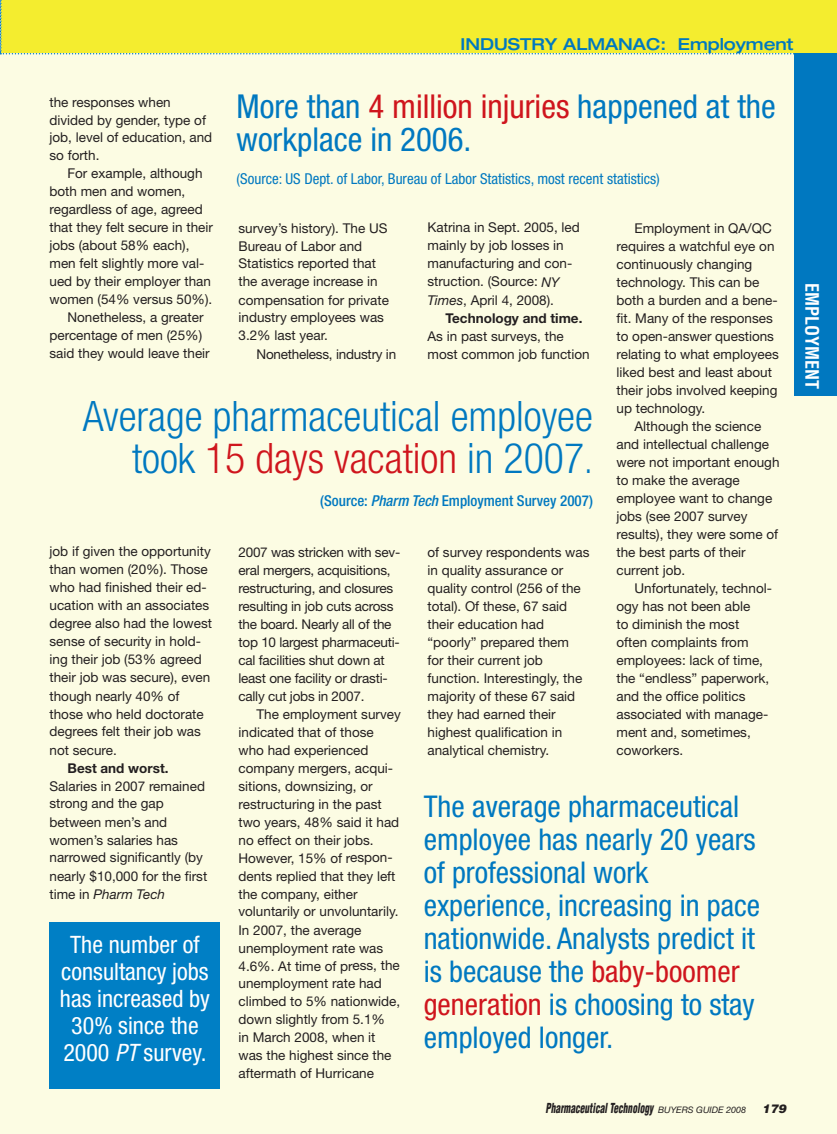
<style>
.page{position:relative;width:837px;height:1134px;background:#fff}
.page>*{position:absolute;margin:0;border:0;box-sizing:border-box;transform-origin:0 0}
.t1{font:300 condensed 42px/42px "Helvetica Neue";color:#0078c0;text-align:right}
.t2{font:condensed 33px/33px "Helvetica Neue";color:#0078c0}
.t3{font:condensed 30px/33px "Helvetica Neue";color:#0078c0}
.t4{font:condensed 24px/27px "Helvetica Neue";color:#fff;text-align:center}
.t5{font:700 condensed 18px "Helvetica";color:#fff}
.t6{font:500 expanded 16.5px "Helvetica Neue";color:#0078c0}
.t7{font:condensed 15px "Helvetica Neue";color:#0078c0}
.t8{font:500 condensed 15px "Helvetica Neue";color:#0078c0}
.t9{font:13.5px/18px "Helvetica Neue";color:#231f20}
.t10{font:italic 900 condensed 13.5px "Helvetica";color:#231f20;scale:.7 1}
.t11{font:700 13.5px "Helvetica Neue";color:#231f20}
.t12{font:italic 900 12px "Helvetica";color:#231f20}
.s1{color:#cf151d}
.s2{font-style:italic}
.s3{font-size:36px}
.s4{font-family:"Helvetica Neue";font-weight:400;font-stretch:normal;font-size:9px}
</style>
<div class="page">
<hr style="left:0;top:0;width:1px;height:1134px;background:#fcfce3">
<div style="left:1px;top:0;width:836px;height:1134px;background:#fcfce3"></div>
<div style="left:795px;top:0;width:42px;height:396px;background:#0078c0"></div>
<div style="left:0;top:0;width:837px;height:54px;background:#f4ed2f"></div>
<div style="left:50px;top:922px;width:170px;height:167px;background:#007fc5"></div>
<p class="t6" style="left:461px;top:38px;width:335px">INDUSTRY ALMANAC: Employment</p>
<h2 class="t2" style="left:237px;top:93px;width:541px">More than <span class="s1">4 million injuries</span> happened at the workplace in 2006.</h2>
<p class="t7" style="left:237px;top:173px;width:425px">(Source: US Dept. of Labor, Bureau of Labor Statistics, most recent statistics)</p>
<p class="t9" style="left:50px;top:94px;width:164px">the responses when divided by gender, type of job, level of education, and so forth.</p>
<p class="t9" style="left:67px;top:166px;width:137px">For example, although</p>
<p class="t9" style="left:50px;top:184px;width:137px">both men and women,</p>
<p class="t9" style="left:50px;top:202px;width:155px">regardless of age, agreed</p>
<p class="t9" style="left:50px;top:220px;width:165px">that they felt secure in their</p>
<p class="t9" style="left:50px;top:238px;width:142px">jobs (about 58% each),</p>
<p class="t9" style="left:50px;top:256px;width:156px">men felt slightly more val-</p>
<p class="t9" style="left:50px;top:274px;width:163px">ued by their employer than</p>
<p class="t9" style="left:50px;top:292px;width:164px">women (54% versus 50%).</p>
<p class="t9" style="left:67px;top:310px;width:138px">Nonetheless, a greater</p>
<p class="t9" style="left:50px;top:328px;width:154px">percentage of men (25%)</p>
<p class="t9" style="left:50px;top:346px;width:162px">said they would leave their</p>
<p class="t9" style="left:428px;top:220px;width:154px">Katrina in Sept. 2005, led mainly by job losses in manufacturing and con&shy;struction. (Source: <span class="s2">NY<br>Times</span>, April 4, 2008).</p>
<p class="t11" style="left:446px;top:313px;width:138px">Technology and time.</p>
<p class="t9" style="left:428px;top:328px;width:164px">As in past surveys, the most common job function</p>
<p class="t9" style="left:238px;top:220px;width:152px">survey’s history). The US<br>Bureau of Labor and<br>Statistics reported that the average increase in compensation for private industry employees was<br>3.2% last year.</p>
<p class="t9" style="left:256px;top:346px;width:141px">Nonetheless, industry in</p>
<p class="t9" style="left:616px;top:220px;width:164px;text-indent:18px">Employment in QA/QC requires a watchful eye on continuously changing technology. This can be both a burden and a bene&shy;fit. Many of the responses to open-answer questions relating to what employees liked best and least about their jobs involved keeping up technology.</p>
<p class="t9" style="left:616px;top:418px;width:165px;text-indent:18px">Although the science and intellectual challenge were not important enough to make the average employee want to change jobs (see 2007 survey results), they were some of the best parts of their current job.</p>
<p class="t9" style="left:616px;top:580px;width:157px;text-indent:18px">Unfortunately, technol&shy;ogy has not been able<br>to diminish the most often complaints from employees: lack of time, the “endless” paperwork, and the office politics associated with manage&shy;ment and, sometimes, coworkers.</p>
<h1 class="t1" style="left:83px;top:399px;width:512px">Average pharmaceutical employee took <span class="s1">15 days vacation</span> in 2007<span class="s3">.</span></h1>
<p class="t8" style="left:320px;top:496px;width:274px">(Source: <span class="s2">Pharm Tech</span> Employment Survey 2007)</p>
<p class="t9" style="left:50px;top:544px;width:164px">job if given the opportunity than women (20%). Those who had finished their ed&shy;ucation with an associates degree also had the lowest sense of security in hold&shy;ing their job (53% agreed their job was secure), even though nearly 40% of those who held doctorate degrees felt their job was not secure.</p>
<p class="t11" style="left:68px;top:763px;width:103px">Best and worst.</p>
<p class="t9" style="left:50px;top:778px;width:159px">Salaries in 2007 remained strong and the gap between men’s and women’s salaries has narrowed significantly (by nearly $10,000 for the first time in <span class="s2">Pharm Tech</span></p>
<p class="t9" style="left:428px;top:544px;width:164px">of survey respondents was in quality assurance or quality control (256 of the total). Of these, 67 said their education had “poorly” prepared them<br>for their current job function. Interestingly, the majority of these 67 said they had earned their highest qualification in analytical chemistry.</p>
<p class="t9" style="left:238px;top:544px;width:163px">2007 was stricken with sev&shy;eral mergers, acquisitions, restructuring, and closures resulting in job cuts across the board. Nearly all of the top 10 largest pharmaceuti&shy;cal facilities shut down at least one facility or drasti&shy;cally cut jobs in 2007.</p>
<p class="t9" style="left:239px;top:706px;width:164px;text-indent:18px">The employment survey indicated that of those who had experienced company mergers, acqui&shy;sitions, downsizing, or restructuring in the past two years, 48% said it had no effect on their jobs.<br>However, 15% of respon&shy;dents replied that they left the company, either voluntarily or unvoluntarily.<br>In 2007, the average unemployment rate was<br>4.6%. At time of press, the unemployment rate had climbed to 5% nationwide, down slightly from 5.1%<br>in March 2008, when it was the highest since the aftermath of Hurricane</p>
<h3 class="t3" style="left:424px;top:793px;width:338px">The average pharmaceutical employee has nearly 20 years of professional work experience, increasing in pace nationwide. Analysts predict it is because the <span class="s1">baby-boomer generation</span> is choosing to stay employed longer.</h3>
<h3 class="t4" style="left:60px;top:933px;width:152px">The number of consultancy jobs has increased by<br>30% since the<br>2000 <span class="s2">PT</span> survey.</h3>
<p class="t10" style="left:546px;top:1103px;width:288px">Pharmaceutical Technology <span class="s4">BUYERS GUIDE 2008</span></p>
<p class="t12" style="left:762px;top:1105px;width:26px">179</p>
<h3 class="t5" style="left:819px;top:283px;width:108px;rotate:90deg">EMPLOYMENT</h3>
</div>
